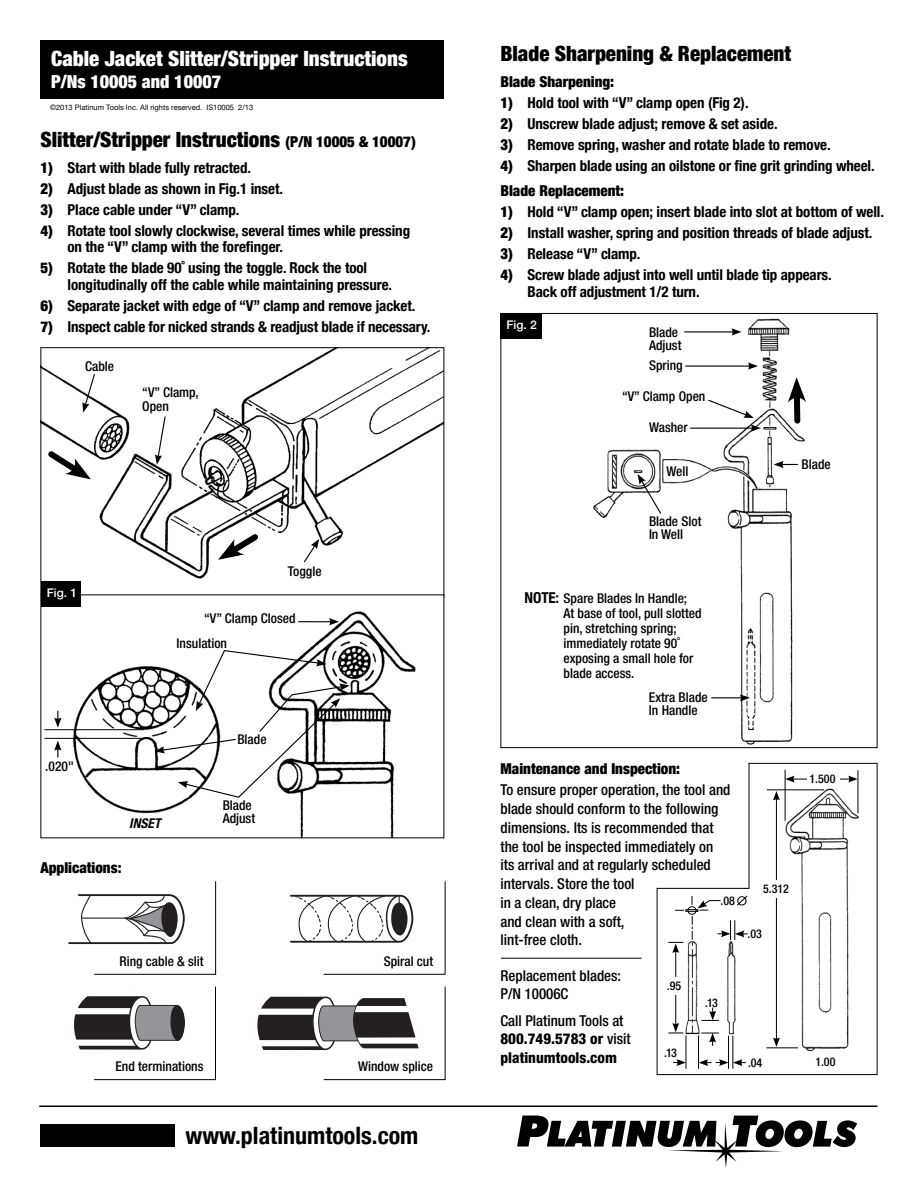
<style>
.page{position:relative;width:918px;height:1188px;background:#fff}
.page>*{position:absolute;margin:0;border:0;box-sizing:border-box;transform-origin:0 0}
.t1{font:700 condensed 24px "Helvetica Neue";color:#000}
.t2{font:900 condensed 21px "Helvetica Neue";color:#000}
.t3{font:900 condensed 21px "Helvetica Neue";color:#fff}
.t4{font:900 condensed 18px "Helvetica Neue";color:#fff}
.t5{font:700 condensed 15px/16.5px "Helvetica Neue";letter-spacing:-.005em;color:#000}
.t6{font:500 condensed 15px/18.8px "Helvetica Neue";color:#000}
.t7{font:800 condensed 15px/18.8px "Helvetica Neue";color:#000}
.t8{font:900 condensed 15px "Helvetica Neue";color:#000}
.t9{font:500 condensed 13.5px/13.5px "Helvetica Neue";color:#000}
.t10{font:italic 700 condensed 13.5px "Helvetica Neue";color:#000}
.t11{font:500 condensed 12px "Helvetica Neue";color:#000}
.t12{font:500 12px "Helvetica Neue";color:#fff}
.t13{font:7.5px "Helvetica Neue";color:#000}
.s1{font-size:15px}
.s2{font-weight:900}
.s3{font-weight:800}
.s4{font-weight:700;font-size:15px}
.s5{font-weight:500}
</style>
<div class="page">
<img style="left:593px;top:318px;width:212px;height:427px">
<div style="left:40px;top:1124px;width:136px;height:23px;background:#000"></div>
<div style="left:41px;top:40px;width:403px;height:59px;background:#000"></div>
<img style="left:42px;top:349px;width:400px;height:230px">
<img style="left:44px;top:611px;width:372px;height:225px">
<svg style="left:82px;top:373px;width:14px;height:40px"></svg>
<svg style="left:155px;top:415px;width:11px;height:50px"></svg>
<svg style="left:303px;top:539px;width:16px;height:25px"></svg>
<svg style="left:218px;top:529px;width:45px;height:31px"></svg>
<svg style="left:43px;top:446px;width:48px;height:34px"></svg>
<svg style="left:155px;top:649px;width:195px;height:149px"></svg>
<hr style="left:299px;top:621px;width:32px;height:1px;background:#000">
<svg style="left:329px;top:618px;width:10px;height:7px"></svg>
<hr style="left:44px;top:729px;width:100px;height:1px;background:#000">
<hr style="left:44px;top:738px;width:100px;height:1px;background:#000">
<svg style="left:54px;top:741px;width:7px;height:16px"></svg>
<svg style="left:54px;top:711px;width:7px;height:17px"></svg>
<div style="left:41px;top:581px;width:40px;height:26px;background:#000"></div>
<svg style="left:788px;top:377px;width:18px;height:50px"></svg>
<div style="left:501px;top:313px;width:41px;height:25px;background:#000"></div>
<svg style="left:656px;top:763px;width:222px;height:312px"></svg>
<hr style="left:685px;top:331px;width:49px;height:1px;background:#000">
<svg style="left:732px;top:328px;width:10px;height:8px"></svg>
<hr style="left:686px;top:365px;width:64px;height:2px;background:#000">
<svg style="left:748px;top:362px;width:10px;height:8px"></svg>
<svg style="left:707px;top:399px;width:47px;height:19px"></svg>
<hr style="left:691px;top:428px;width:62px;height:1px;background:#000">
<svg style="left:751px;top:425px;width:10px;height:7px"></svg>
<svg style="left:774px;top:461px;width:24px;height:7px"></svg>
<svg style="left:638px;top:474px;width:24px;height:41px"></svg>
<hr style="left:712px;top:697px;width:30px;height:1px;background:#000">
<svg style="left:740px;top:694px;width:10px;height:7px"></svg>
<hr style="left:785px;top:770px;width:1px;height:51px;background:#000">
<hr style="left:858px;top:770px;width:1px;height:43px;background:#000">
<hr style="left:792px;top:779px;width:59px;height:1px;background:#000">
<svg style="left:848px;top:776px;width:10px;height:7px"></svg>
<svg style="left:785px;top:776px;width:10px;height:7px"></svg>
<div style="left:807px;top:777px;width:32px;height:6px;background:#fff"></div>
<hr style="left:776px;top:798px;width:1px;height:242px;background:#000">
<svg style="left:773px;top:791px;width:7px;height:9px"></svg>
<svg style="left:773px;top:1038px;width:7px;height:9px"></svg>
<div style="left:772px;top:880px;width:10px;height:18px;background:#fff"></div>
<hr style="left:767px;top:789px;width:57px;height:1px;background:#000">
<hr style="left:766px;top:1047px;width:32px;height:1px;background:#000">
<img style="left:671px;top:953px;width:75px;height:85px">
<svg style="left:701px;top:1033px;width:18px;height:13px"></svg>
<svg style="left:701px;top:1007px;width:18px;height:14px"></svg>
<hr style="left:728px;top:1036px;width:1px;height:33px;background:#000">
<hr style="left:732px;top:1036px;width:1px;height:33px;background:#000">
<hr style="left:686px;top:1035px;width:1px;height:34px;background:#000">
<hr style="left:698px;top:1035px;width:1px;height:34px;background:#000">
<svg style="left:673px;top:1059px;width:13px;height:7px"></svg>
<svg style="left:699px;top:1059px;width:47px;height:7px"></svg>
<hr style="left:675px;top:951px;width:1px;height:74px;background:#000">
<div style="left:671px;top:977px;width:10px;height:18px;background:#fff"></div>
<svg style="left:668px;top:1023px;width:15px;height:11px"></svg>
<svg style="left:668px;top:895px;width:80px;height:58px"></svg>
<hr style="left:501px;top:958px;width:140px;height:1px;background:#000">
<svg style="left:517px;top:1116px;width:340px;height:52px"></svg>
<svg style="left:290px;top:881px;width:156px;height:94px"></svg>
<svg style="left:257px;top:986px;width:189px;height:94px"></svg>
<svg style="left:68px;top:881px;width:148px;height:94px"></svg>
<hr style="left:39px;top:1106px;width:839px;height:1px;background:#000">
<svg style="left:74px;top:986px;width:142px;height:94px"></svg>
<h2 class="t3" style="left:51px;top:45px;width:358px">Cable Jacket Slitter/Stripper Instructions</h2>
<p class="t4" style="left:51px;top:71px;width:172px">P/Ns 10005 and 10007</p>
<p class="t13" style="left:50px;top:103px;width:205px">©2013 Platinum Tools Inc. All rights reserved. IS10005 2/13</p>
<h2 class="t2" style="left:40px;top:126px;width:377px">Slitter/Stripper Instructions <span class="s1">(P/N 10005 &amp; 10007)</span></h2>
<p class="t5" style="left:40px;top:159px;width:212px"><span class="s2">1)</span> Start with blade fully retracted.</p>
<p class="t5" style="left:40px;top:180px;width:244px"><span class="s2">2)</span> Adjust blade as shown in Fig.1 inset.</p>
<p class="t5" style="left:40px;top:201px;width:201px"><span class="s2">3)</span> Place cable under “V” clamp.</p>
<p class="t5" style="left:68px;top:222px;width:344px;text-indent:-27px"><span class="s2">4)</span> Rotate tool slowly clockwise, several times while pressing on the “V” clamp with the forefinger.</p>
<p class="t5" style="left:68px;top:259px;width:326px;text-indent:-27px"><span class="s2">5)</span> Rotate the blade 90˚ using the toggle. Rock the tool longitudinally off the cable while maintaining pressure.</p>
<p class="t5" style="left:40px;top:297px;width:376px"><span class="s2">6)</span> Separate jacket with edge of “V” clamp and remove jacket.</p>
<p class="t5" style="left:40px;top:318px;width:391px"><span class="s2">7)</span> Inspect cable for nicked strands &amp; readjust blade if necessary.</p>
<p class="t9" style="left:85px;top:359px;width:30px">Cable</p>
<p class="t9" style="left:142px;top:385px;width:58px">“V” Clamp,<br>Open</p>
<p class="t12" style="left:47px;top:586px;width:32px">Fig. 1</p>
<p class="t9" style="left:288px;top:564px;width:35px">Toggle</p>
<p class="t9" style="left:204px;top:611px;width:93px">“V” Clamp Closed</p>
<p class="t9" style="left:177px;top:636px;width:52px">Insulation</p>
<p class="t9" style="left:45px;top:759px;width:30px">.020"</p>
<p class="t10" style="left:129px;top:815px;width:36px">INSET</p>
<p class="t8" style="left:40px;top:858px;width:83px">Applications<span class="s3">:</span></p>
<p class="t9" style="left:237px;top:732px;width:31px">Blade</p>
<p class="t9" style="left:223px;top:798px;width:34px">Blade<br>Adjust</p>
<p class="t9" style="left:119px;top:954px;width:86px">Ring cable &amp; slit</p>
<p class="t9" style="left:384px;top:954px;width:51px">Spiral cut</p>
<p class="t9" style="left:115px;top:1059px;width:90px">End terminations</p>
<p class="t9" style="left:358px;top:1059px;width:77px">Window splice</p>
<h1 class="t1" style="left:185px;top:1120px;width:235px">www.platinumtools.com</h1>
<h2 class="t2" style="left:501px;top:40px;width:292px">Blade Sharpening &amp; Replacement</h2>
<p class="t8" style="left:501px;top:72px;width:115px">Blade Sharpening:</p>
<p class="t5" style="left:501px;top:94px;width:250px"><span class="s2">1)</span> Hold tool with “V” clamp open (Fig 2).</p>
<p class="t5" style="left:501px;top:115px;width:279px"><span class="s2">2)</span> Unscrew blade adjust; remove &amp; set aside.</p>
<p class="t5" style="left:501px;top:136px;width:332px"><span class="s2">3)</span> Remove spring, washer and rotate blade to remove.</p>
<p class="t5" style="left:501px;top:152px;width:376px;line-height:25.5px"><span class="s2">4)</span> Sharpen blade using an oilstone or fine grit grinding wheel.<br><span class="s2">Blade Replacement:</span></p>
<p class="t5" style="left:501px;top:203px;width:385px"><span class="s2">1)</span> Hold “V” clamp open; insert blade into slot at bottom of well.</p>
<p class="t5" style="left:501px;top:224px;width:373px"><span class="s2">2)</span> Install washer, spring and position threads of blade adjust.</p>
<p class="t5" style="left:501px;top:245px;width:142px"><span class="s2">3)</span> Release “V” clamp.</p>
<p class="t5" style="left:528px;top:266px;width:306px;text-indent:-27px"><span class="s2">4)</span> Screw blade adjust into well until blade tip appears.<br>Back off adjustment 1/2 turn.</p>
<p class="t12" style="left:506px;top:318px;width:32px">Fig. 2</p>
<p class="t9" style="left:649px;top:325px;width:34px">Blade<br>Adjust</p>
<p class="t9" style="left:649px;top:359px;width:35px">Spring</p>
<p class="t9" style="left:622px;top:389px;width:85px">“V” Clamp Open</p>
<p class="t9" style="left:649px;top:420px;width:40px">Washer</p>
<p class="t9" style="left:666px;top:464px;width:24px">Well</p>
<p class="t9" style="left:649px;top:514px;width:54px">Blade Slot<br>In Well</p>
<p class="t9" style="left:802px;top:457px;width:31px">Blade</p>
<p class="t9" style="left:564px;top:591px;width:139px;line-height:15px;text-indent:-39px"><span class="s4">NOTE:</span> Spare Blades In Handle;<br>At base of tool, pull slotted pin, stretching spring; immediately rotate 90˚ exposing a small hole for blade access.</p>
<p class="t9" style="left:649px;top:690px;width:60px">Extra Blade<br>In Handle</p>
<p class="t8" style="left:501px;top:760px;width:181px">Maintenance and Inspection:</p>
<p class="t6" style="left:501px;top:781px;width:231px">To ensure proper operation, the tool and blade should conform to the following dimensions. Its is recommended that the tool be inspected immediately on its arrival and at regularly scheduled intervals. Store the tool<br>in a clean, dry place<br>and clean with a soft,<br>lint-free cloth.</p>
<p class="t6" style="left:501px;top:966px;width:122px">Replacement blades:<br>P/N 10006C</p>
<p class="t7" style="left:501px;top:1011px;width:132px"><span class="s5">Call Platinum Tools at<br></span>800.749.5783 or <span class="s5">visit </span>platinumtools.com</p>
<p class="t11" style="left:721px;top:894px;width:16px">.08</p>
<p class="t11" style="left:667px;top:979px;width:16px">.95</p>
<p class="t11" style="left:705px;top:995px;width:14px">.13</p>
<p class="t11" style="left:664px;top:1046px;width:14px">.13</p>
<p class="t11" style="left:763px;top:882px;width:27px">5.312</p>
<p class="t11" style="left:748px;top:927px;width:16px">.03</p>
<p class="t11" style="left:748px;top:1056px;width:16px">.04</p>
<p class="t11" style="left:810px;top:772px;width:27px">1.500</p>
<p class="t11" style="left:815px;top:1054px;width:22px">1.00</p>
</div>
